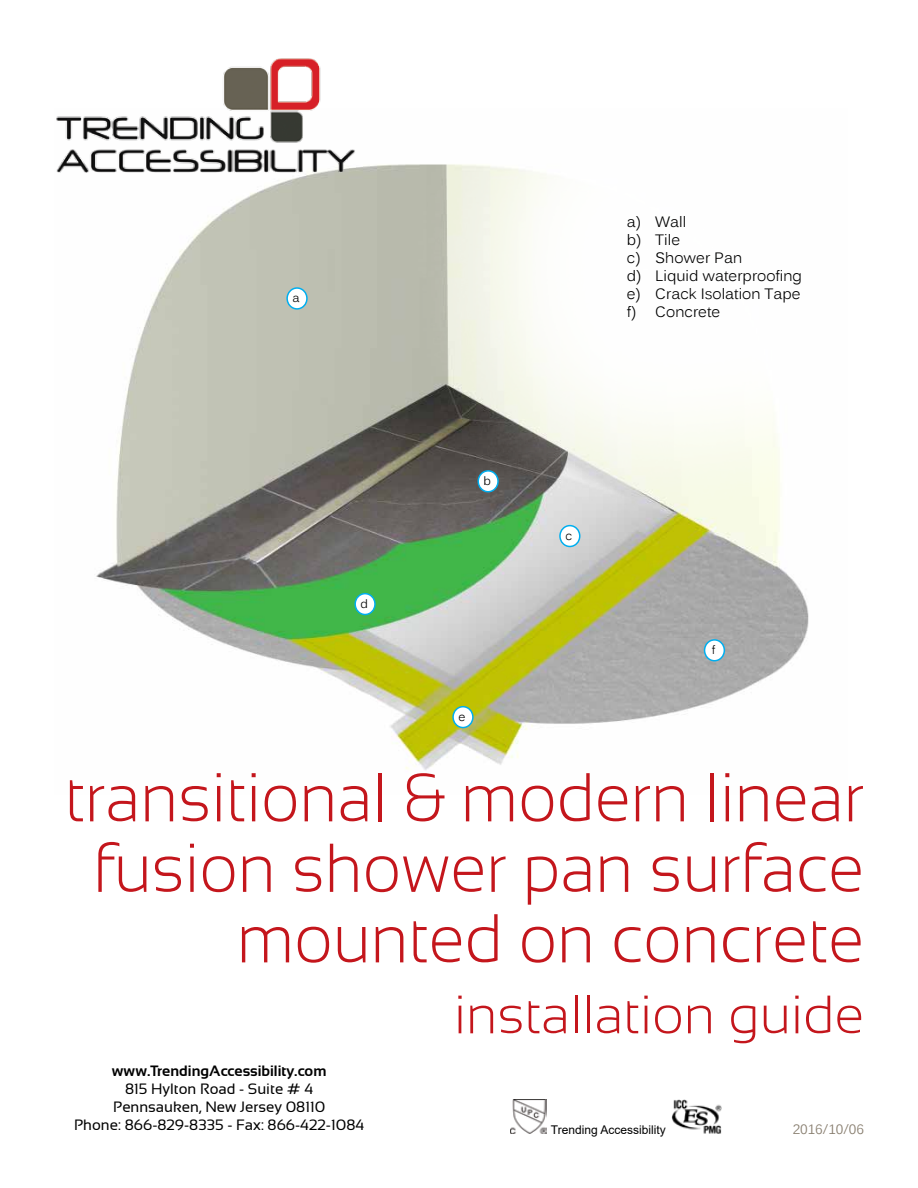
<style>
.page{position:relative;width:918px;height:1188px;background:#fff}
.page>*{position:absolute;margin:0;border:0;box-sizing:border-box;transform-origin:0 0}
.t1{font:300 69px/70.5px "Sansation";color:#c4161c;text-align:right;scale:.95 1}
.t2{font:300 54px "Sansation";color:#c4161c}
.t3{font:15px/18px "Sansation";color:#000;text-align:center}
.t4{font:15px/18px "Kalinga";color:#000}
.t5{font:700 15px "Sansation";color:#000}
.t6{font:13.5px "Kalinga";color:#887e6f}
.t7{font:12px "Arial";color:#000}
.t8{font:12px "Kalinga";color:#000}
</style>
<div class="page">
<img style="left:96px;top:165px;width:713px;height:605px">
<svg style="left:383px;top:164px;width:426px;height:399px"></svg>
<svg style="left:422px;top:164px;width:387px;height:361px;fill:#fbfcf6"></svg>
<div style="left:287px;top:288px;width:20px;height:21px;background:#fff;border-radius:50%"></div>
<div style="left:286px;top:287px;width:22px;height:23px;border:2px solid #00aeef;border-radius:50%"></div>
<div style="left:478px;top:471px;width:20px;height:21px;background:#fff;border-radius:50%"></div>
<div style="left:477px;top:470px;width:22px;height:22px;border:2px solid #00aeef;border-radius:50%"></div>
<div style="left:560px;top:526px;width:20px;height:20px;background:#fff;border-radius:50%"></div>
<div style="left:559px;top:525px;width:21px;height:22px;border:2px solid #00aeef;border-radius:50%"></div>
<div style="left:355px;top:594px;width:20px;height:21px;background:#fff;border-radius:50%"></div>
<div style="left:354px;top:593px;width:22px;height:22px;border:2px solid #00aeef;border-radius:50%"></div>
<div style="left:453px;top:707px;width:20px;height:21px;background:#fff;border-radius:50%"></div>
<div style="left:452px;top:706px;width:22px;height:22px;border:2px solid #00aeef;border-radius:50%"></div>
<div style="left:705px;top:640px;width:19px;height:21px;background:#fff;border-radius:50%"></div>
<div style="left:704px;top:639px;width:21px;height:23px;border:2px solid #00aeef;border-radius:50%"></div>
<img style="left:56px;top:58px;width:301px;height:115px">
<img style="left:511px;top:1099px;width:36px;height:35px">
<img style="left:671px;top:1099px;width:51px;height:35px">
<p class="t8" style="left:293px;top:290px;width:9px">a</p>
<p class="t8" style="left:360px;top:596px;width:9px">d</p>
<p class="t8" style="left:484px;top:473px;width:9px">b</p>
<p class="t8" style="left:459px;top:709px;width:9px">e</p>
<p class="t4" style="left:627px;top:215px;width:177px">a) Wall<br>b) Tile<br>c) Shower Pan<br>d) Liquid waterproofing e) Crack Isolation Tape f) Concrete</p>
<p class="t8" style="left:566px;top:528px;width:8px">c</p>
<p class="t8" style="left:712px;top:642px;width:5px">f</p>
<h1 class="t1" style="left:65px;top:762px;width:843px">transitional &amp; modern linear fusion shower pan surface mounted on concrete</h1>
<h2 class="t2" style="left:454px;top:984px;width:412px">installation guide</h2>
<p class="t5" style="left:112px;top:1063px;width:216px">www.TrendingAccessibility.com</p>
<p class="t3" style="left:74px;top:1080px;width:292px">815 Hylton Road - Suite # 4<br>Pennsauken, New Jersey 08110<br>Phone: 866-829-8335 - Fax: 866-422-1084</p>
<p class="t7" style="left:551px;top:1122px;width:116px">Trending Accessibility</p>
<p class="t6" style="left:793px;top:1121px;width:73px">2016/10/06</p>
</div>
